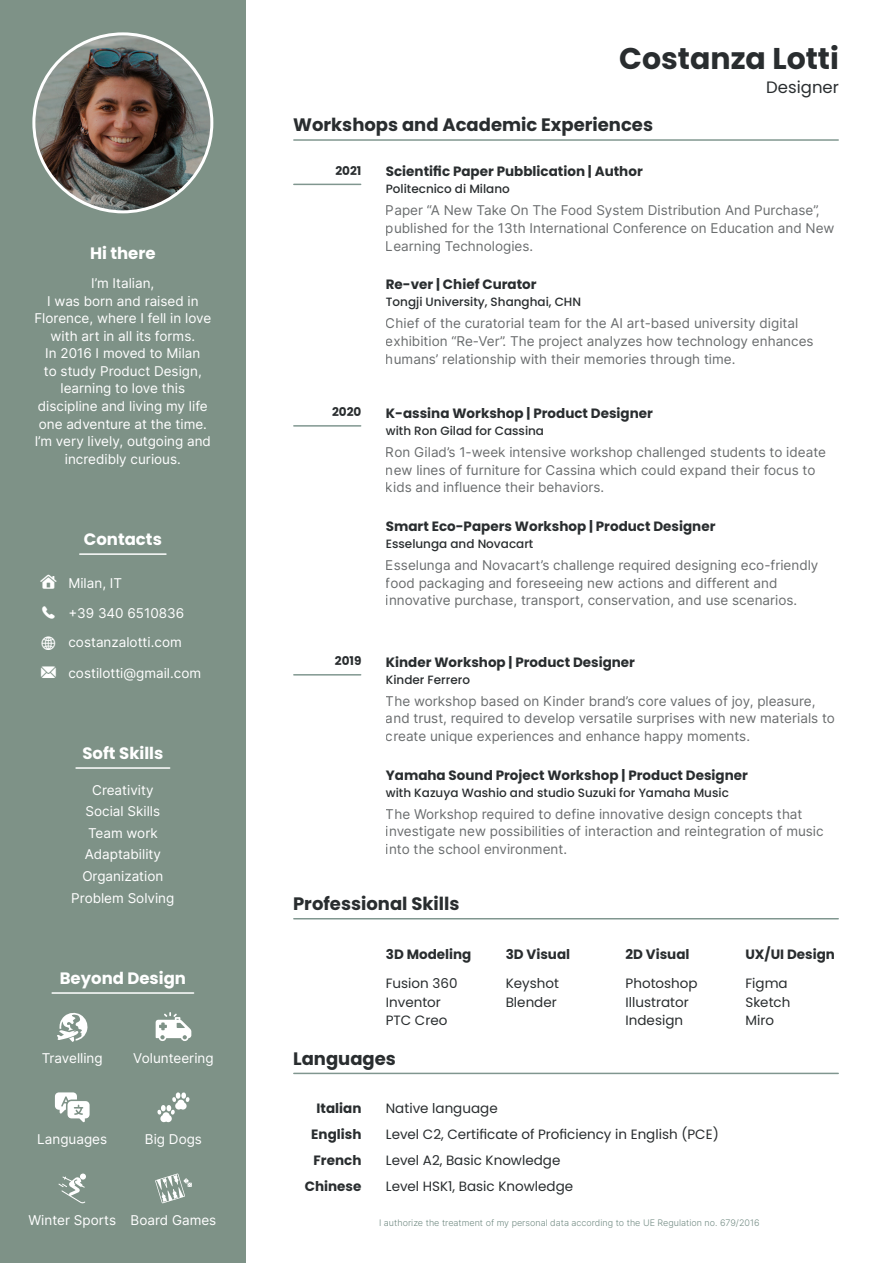
<style>
.page{position:relative;width:893px;height:1263px;background:#fff}
.page>*{position:absolute;margin:0;border:0;box-sizing:border-box;transform-origin:0 0}
.t1{font:700 30px "Poppins";color:#292d2f}
.t2{font:700 18px "Poppins";color:#292d2f}
.t3{font:700 16.5px "Poppins";color:#fff}
.t4{font:16.5px "Poppins";color:#292d2f}
.t5{font:13.5px/17.5px "Inter";color:#292d2f}
.t6{font:13.5px/17.5px "Inter";color:#fff;text-align:center}
.t7{font:700 13.5px "Poppins";color:#292d2f}
.t8{font:13.5px "Poppins";color:#292d2f}
.t9{font:500 12px "Poppins";color:#292d2f}
.t10{font:700 12px "Poppins";color:#292d2f}
.t11{font:9px "Inter";color:#728b83}
</style>
<div class="page">
<div style="left:0;top:0;width:246px;height:1263px;background:#7e9287"></div>
<hr style="left:294px;top:1073px;width:544px;height:1px;background:#728b83">
<hr style="left:294px;top:918px;width:544px;height:1px;background:#728b83">
<hr style="left:294px;top:184px;width:67px;height:1px;background:#728b83">
<hr style="left:76px;top:767px;width:94px;height:2px;background:#fff">
<hr style="left:80px;top:553px;width:86px;height:2px;background:#fff">
<img style="left:34px;top:34px;width:178px;height:178px;border-radius:89px">
<hr style="left:52px;top:992px;width:142px;height:2px;background:#fff">
<svg style="left:55px;top:1092px;width:35px;height:30px"></svg>
<svg style="left:156px;top:1012px;width:35px;height:29px"></svg>
<svg style="left:57px;top:1012px;width:31px;height:30px"></svg>
<svg style="left:157px;top:1092px;width:32px;height:31px"></svg>
<svg style="left:58px;top:1173px;width:28px;height:30px"></svg>
<svg style="left:155px;top:1173px;width:37px;height:30px"></svg>
<hr style="left:294px;top:674px;width:67px;height:1px;background:#728b83">
<hr style="left:294px;top:425px;width:67px;height:2px;background:#728b83">
<hr style="left:294px;top:139px;width:544px;height:2px;background:#728b83">
<p class="t3" style="left:90px;top:244px;width:67px">Hi there</p>
<p class="t6" style="left:91px;top:274px;width:65px">I’m Italian,</p>
<p class="t6" style="left:34px;top:292px;width:178px">I was born and raised in<br>Florence, where I fell in love with art in all its forms.</p>
<p class="t6" style="left:38px;top:344px;width:171px">In 2016 I moved to Milan to study Product Design, learning to love this discipline and living my life one adventure at the time.</p>
<p class="t6" style="left:35px;top:432px;width:178px">I’m very lively, outgoing and incredibly curious.</p>
<p class="t3" style="left:84px;top:529px;width:79px">Contacts</p>
<p class="t6" style="left:68px;top:574px;width:55px">Milan, IT</p>
<p class="t6" style="left:68px;top:604px;width:117px">+39 340 6510836</p>
<p class="t6" style="left:68px;top:633px;width:115px">costanzalotti.com</p>
<p class="t6" style="left:68px;top:663px;width:134px">costilotti@gmail.com</p>
<p class="t3" style="left:82px;top:743px;width:82px">Soft Skills</p>
<p class="t6" style="left:92px;top:781px;width:63px">Creativity</p>
<p class="t6" style="left:88px;top:824px;width:71px">Team work</p>
<p class="t6" style="left:82px;top:867px;width:82px">Organization</p>
<p class="t6" style="left:86px;top:802px;width:76px">Social Skills</p>
<p class="t6" style="left:85px;top:845px;width:78px">Adaptability</p>
<p class="t6" style="left:71px;top:888px;width:105px">Problem Solving</p>
<p class="t3" style="left:60px;top:968px;width:128px">Beyond Design</p>
<p class="t6" style="left:42px;top:1049px;width:63px">Travelling</p>
<p class="t6" style="left:133px;top:1049px;width:82px">Volunteering</p>
<p class="t6" style="left:37px;top:1130px;width:71px">Languages</p>
<p class="t6" style="left:145px;top:1130px;width:59px">Big Dogs</p>
<p class="t6" style="left:28px;top:1211px;width:89px">Winter Sports</p>
<p class="t6" style="left:131px;top:1211px;width:87px">Board Games</p>
<p class="t1" style="left:619px;top:41px;width:221px">Costanza Lotti</p>
<p class="t4" style="left:766px;top:78px;width:74px">Designer</p>
<p class="t2" style="left:293px;top:115px;width:361px">Workshops and Academic Experiences</p>
<p class="t10" style="left:335px;top:163px;width:28px">2021</p>
<p class="t7" style="left:386px;top:164px;width:258px">Scientific Paper Pubblication | Author</p>
<p class="t9" style="left:386px;top:182px;width:126px">Politecnico di Milano</p>
<p class="t5" style="left:386px;top:201px;width:450px">Paper “A New Take On The Food System Distribution And Purchase”, published for the 13th International Conference on Education and New<br>Learning Technologies.</p>
<p class="t7" style="left:386px;top:277px;width:152px">Re-ver | Chief Curator</p>
<p class="t9" style="left:386px;top:295px;width:197px">Tongji University, Shanghai, CHN</p>
<p class="t5" style="left:386px;top:314px;width:429px">Chief of the curatorial team for the AI art-based university digital exhibition “Re-Ver”. The project analyzes how technology enhances humans’ relationship with their memories through time.</p>
<p class="t10" style="left:332px;top:405px;width:31px">2020</p>
<p class="t7" style="left:386px;top:405px;width:269px">K-assina Workshop | Product Designer</p>
<p class="t9" style="left:386px;top:424px;width:160px">with Ron Gilad for Cassina</p>
<p class="t5" style="left:386px;top:443px;width:442px">Ron Gilad’s 1-week intensive workshop challenged students to ideate new lines of furniture for Cassina which could expand their focus to kids and influence their behaviors.</p>
<p class="t7" style="left:386px;top:518px;width:331px">Smart Eco-Papers Workshop | Product Designer</p>
<p class="t9" style="left:386px;top:537px;width:149px">Esselunga and Novacart</p>
<p class="t5" style="left:386px;top:556px;width:434px">Esselunga and Novacart’s challenge required designing eco-friendly food packaging and foreseeing new actions and different and innovative purchase, transport, conservation, and use scenarios.</p>
<p class="t10" style="left:335px;top:654px;width:28px">2019</p>
<p class="t7" style="left:386px;top:654px;width:251px">Kinder Workshop | Product Designer</p>
<p class="t9" style="left:386px;top:673px;width:86px">Kinder Ferrero</p>
<p class="t5" style="left:386px;top:692px;width:451px">The workshop based on Kinder brand’s core values of joy, pleasure, and trust, required to develop versatile surprises with new materials to create unique experiences and enhance happy moments.</p>
<p class="t7" style="left:386px;top:767px;width:364px">Yamaha Sound Project Workshop | Product Designer</p>
<p class="t9" style="left:386px;top:786px;width:345px">with Kazuya Washio and studio Suzuki for Yamaha Music</p>
<p class="t5" style="left:386px;top:805px;width:439px">The Workshop required to define innovative design concepts that investigate new possibilities of interaction and reintegration of music into the school environment.</p>
<p class="t2" style="left:293px;top:893px;width:168px">Professional Skills</p>
<p class="t7" style="left:386px;top:946px;width:87px">3D Modeling</p>
<p class="t8" style="left:386px;top:994px;width:57px">Inventor</p>
<p class="t7" style="left:506px;top:946px;width:66px">3D Visual</p>
<p class="t8" style="left:386px;top:976px;width:73px">Fusion 360</p>
<p class="t8" style="left:506px;top:976px;width:55px">Keyshot</p>
<p class="t8" style="left:386px;top:1013px;width:63px">PTC Creo</p>
<p class="t8" style="left:506px;top:994px;width:53px">Blender</p>
<p class="t7" style="left:626px;top:946px;width:66px">2D Visual</p>
<p class="t7" style="left:745px;top:946px;width:91px">UX/UI Design</p>
<p class="t8" style="left:626px;top:976px;width:74px">Photoshop</p>
<p class="t8" style="left:745px;top:976px;width:44px">Figma</p>
<p class="t8" style="left:626px;top:994px;width:65px">Illustrator</p>
<p class="t8" style="left:745px;top:994px;width:46px">Sketch</p>
<p class="t8" style="left:626px;top:1013px;width:59px">Indesign</p>
<p class="t8" style="left:745px;top:1013px;width:30px">Miro</p>
<p class="t2" style="left:293px;top:1048px;width:104px">Languages</p>
<p class="t7" style="left:317px;top:1101px;width:46px">Italian</p>
<p class="t8" style="left:386px;top:1101px;width:113px">Native language</p>
<p class="t7" style="left:311px;top:1126px;width:52px">English</p>
<p class="t8" style="left:386px;top:1126px;width:334px">Level C2, Certificate of Proficiency in English (PCE)</p>
<p class="t7" style="left:314px;top:1152px;width:49px">French</p>
<p class="t8" style="left:386px;top:1152px;width:176px">Level A2, Basic Knowledge</p>
<p class="t7" style="left:305px;top:1178px;width:58px">Chinese</p>
<p class="t8" style="left:386px;top:1178px;width:189px">Level HSK1, Basic Knowledge</p>
<p class="t11" style="left:379px;top:1216px;width:382px">I authorize the treatment of my personal data according to the UE Regulation no. 679/2016</p>
</div>
